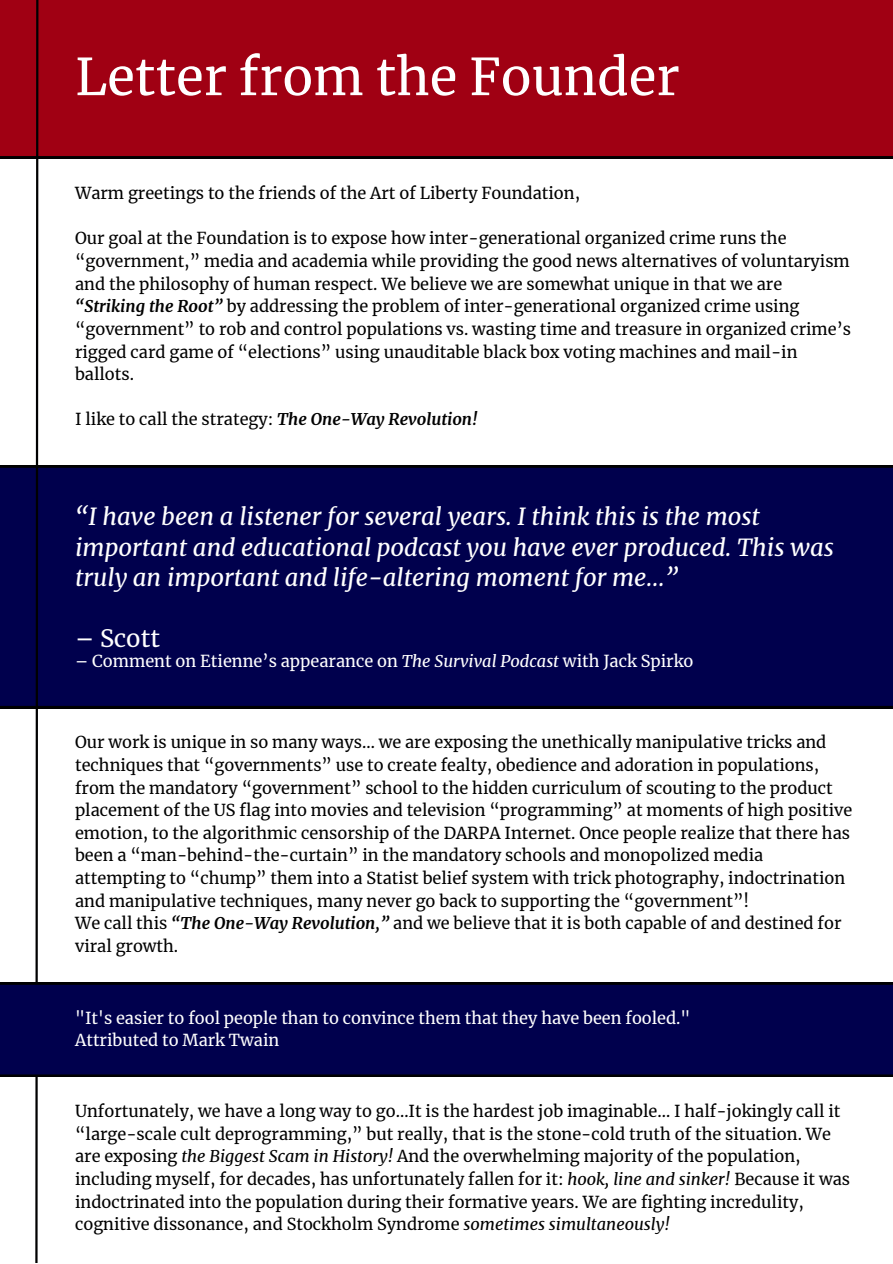
<style>
.page{position:relative;width:893px;height:1264px;background:#fff}
.page>*{position:absolute;margin:0;border:0;box-sizing:border-box;transform-origin:0 0}
.t1{font:50.7px "Merriweather";color:#fff}
.t2{font:italic 23.7px/30.6px "Merriweather";color:#fff}
.t3{font:23.7px "Merriweather";color:#fff}
.t4{font:16.35px/22.6px "Merriweather";color:#000001}
.t5{font:16.35px/22.6px "Merriweather";color:#000}
.t6{font:16.35px "Merriweather";color:#fff}
.s1{font-weight:700;font-style:italic}
.s2{font-style:italic}
</style>
<div class="page">
<div style="left:0;top:465px;width:892px;height:243px;background:#00004d"></div>
<div style="left:0;top:0;width:892px;height:158px;background:#a00013"></div>
<svg style="left:34px;top:0;width:6px;height:1262px"></svg>
<div style="left:0;top:982px;width:892px;height:94px;background:#00004d"></div>
<p class="t1" style="left:75px;top:45px;width:606px">Letter from the Founder</p>
<p class="t4" style="left:75px;top:182px;width:506px">Warm greetings to the friends of the Art of Liberty Foundation,</p>
<p class="t4" style="left:75px;top:227px;width:777px">Our goal at the Foundation is to expose how inter-generational organized crime runs the “government,” media and academia while providing the good news alternatives of voluntaryism and the philosophy of human respect. We believe we are somewhat unique in that we are <span class="s1">“Striking the Root”</span> by addressing the problem of inter-generational organized crime using “government” to rob and control populations vs. wasting time and treasure in organized crime’s rigged card game of “elections” using unauditable black box voting machines and mail-in ballots.</p>
<p class="t4" style="left:75px;top:408px;width:404px">I like to call the strategy: <span class="s1">The One-Way Revolution!</span></p>
<p class="t2" style="left:75px;top:501px;width:760px">“I have been a listener for several years. I think this is the most important and educational podcast you have ever produced. This was truly an important and life-altering moment for me…”</p>
<p class="t3" style="left:75px;top:624px;width:86px">– Scott</p>
<p class="t6" style="left:75px;top:650px;width:620px">– Comment on Etienne’s appearance on <span class="s2">The Survival Podcast</span> with Jack Spirko</p>
<p class="t4" style="left:75px;top:731px;width:778px">Our work is unique in so many ways… we are exposing the unethically manipulative tricks and techniques that “governments” use to create fealty, obedience and adoration in populations, from the mandatory “government” school to the hidden curriculum of scouting to the product placement of the US flag into movies and television “programming” at moments of high positive emotion, to the algorithmic censorship of the DARPA Internet. Once people realize that there has been a “man-behind-the-curtain” in the mandatory schools and monopolized media attempting to “chump” them into a Statist belief system with trick photography, indoctrination and manipulative techniques, many never go back to supporting the “government”!</p>
<p class="t4" style="left:75px;top:912px;width:767px">We call this <span class="s1">“The One-Way Revolution,”</span> and we believe that it is both capable of and destined for viral growth.</p>
<p class="t6" style="left:75px;top:1007px;width:617px">"It's easier to fool people than to convince them that they have been fooled."</p>
<p class="t6" style="left:75px;top:1030px;width:206px">Attributed to Mark Twain</p>
<p class="t5" style="left:75px;top:1099px;width:776px">Unfortunately, we have a long way to go…It is the hardest job imaginable… I half-jokingly call it “large-scale cult deprogramming,” but really, that is the stone-cold truth of the situation. We are exposing <span class="s2">the Biggest Scam in History!</span> And the overwhelming majority of the population, including myself, for decades, has unfortunately fallen for it: <span class="s2">hook, line and sinker!</span> Because it was indoctrinated into the population during their formative years. We are fighting incredulity, cognitive dissonance, and Stockholm Syndrome <span class="s2">sometimes simultaneously!</span></p>
</div>
